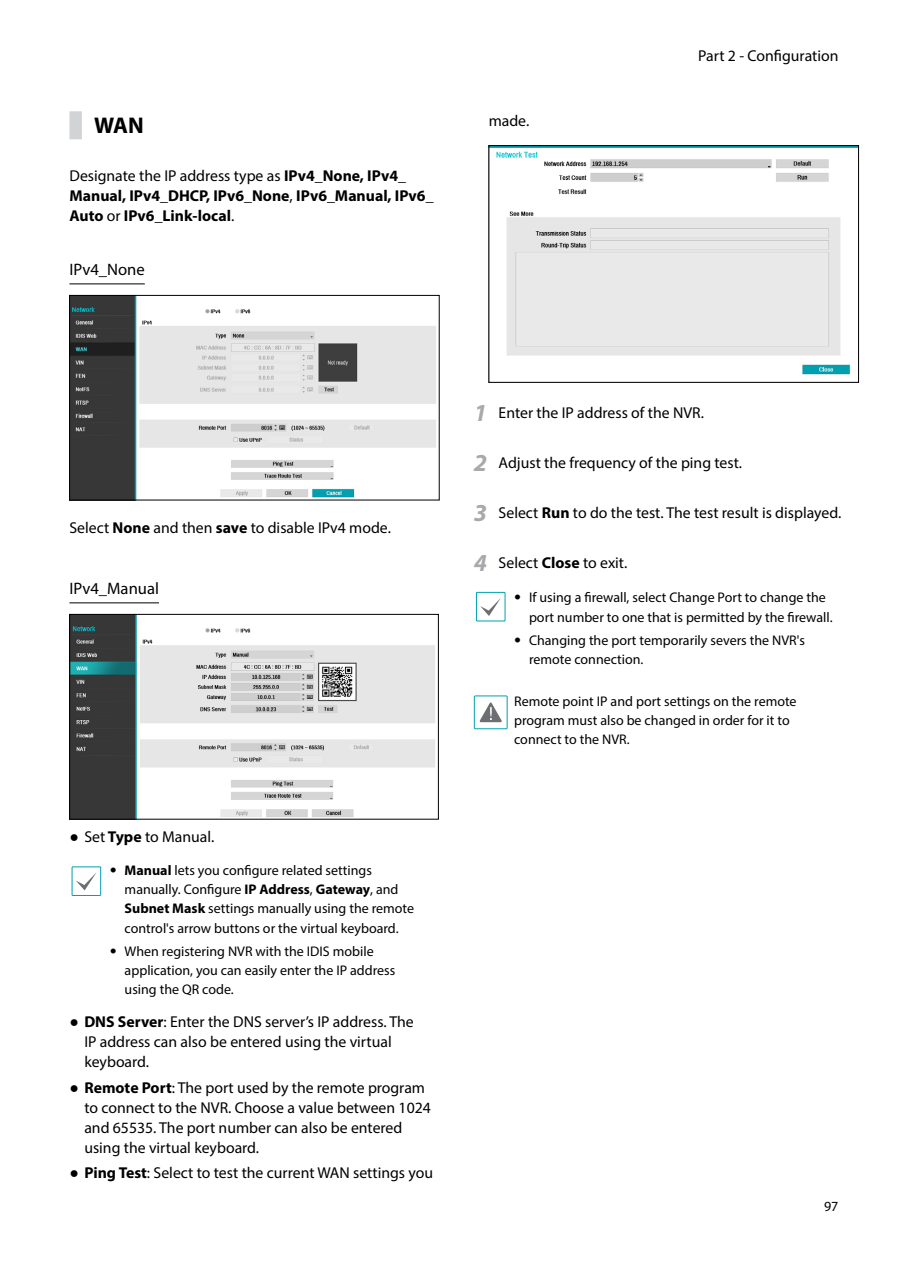
<style>
.page{position:relative;width:903px;height:1275px;background:#fff}
.page>*{position:absolute;margin:0;border:0;box-sizing:border-box;transform-origin:0 0}
.t1{font:700 22.75px "Myriad Pro";color:#000}
.t2{font:16.62px "Myriad Pro";color:#000}
.t3{font:15.75px/20.1px "Myriad Pro";color:#000}
.t4{font:700 15.75px/20.1px "Myriad Pro";color:#000}
.t5{font:14px/19.2px "Myriad Pro";color:#000}
.s1{font-weight:400}
.s2{font-weight:700}
.s3{font-family:"Arial"}
.s4{font-family:"Helvetica Neue LT Std";font-weight:100;font-stretch:condensed}
.s5{font-weight:700;font-style:italic;font-size:24.5px;color:#a7a9ac}
</style>
<div class="page">
<div style="left:69px;top:111px;width:13px;height:28px;background:#d1d3d4"></div>
<hr style="left:69px;top:283px;width:76px;height:1px;background:#000">
<hr style="left:69px;top:602px;width:90px;height:1px;background:#000">
<img style="left:71px;top:297px;width:365px;height:201px">
<div style="left:69px;top:295px;width:370px;height:205px;border:1px solid #000"></div>
<img style="left:71px;top:616px;width:364px;height:201px">
<div style="left:69px;top:614px;width:369px;height:205px;border:1px solid #000"></div>
<div style="left:72px;top:866px;width:29px;height:30px;border:1px solid #00a0af"></div>
<svg style="left:76px;top:872px;width:21px;height:18px"></svg>
<img style="left:491px;top:147px;width:366px;height:228px">
<div style="left:489px;top:145px;width:370px;height:238px;border:1px solid #000"></div>
<div style="left:476px;top:592px;width:29px;height:29px;border:1px solid #00a0af"></div>
<svg style="left:480px;top:598px;width:21px;height:18px"></svg>
<svg style="left:474px;top:695px;width:34px;height:34px"></svg>
<h1 class="t1" style="left:94px;top:110px;width:51px">WAN</h1>
<p class="t4" style="left:69px;top:165px;width:366px"><span class="s1">Designate the IP address type as</span> IPv4_None, IPv4_<br>Manual, IPv4_DHCP, IPv6_None<span class="s1">,</span> IPv6_Manual, IPv6_<br>Auto <span class="s1">or</span> IPv6_Link-local<span class="s1">.</span></p>
<p class="t2" style="left:69px;top:259px;width:77px">IPv4_None</p>
<p class="t3" style="left:489px;top:110px;width:42px">made.</p>
<p class="t3" style="left:698px;top:46px;width:142px">Part 2 - Configuration</p>
<p class="t3" style="left:69px;top:517px;width:323px">Select <span class="s2">None</span> and then <span class="s2">save</span> to disable IPv4 mode.</p>
<p class="t2" style="left:69px;top:578px;width:91px">IPv4_Manual</p>
<p class="t3" style="left:69px;top:827px;width:146px"><span class="s3">●</span> Set <span class="s2">Type</span> to Manual.</p>
<p class="t5" style="left:125px;top:860px;width:291px;text-indent:-15px"><span class="s4">•</span> <span class="s2">Manual</span> lets you configure related settings manually. Configure <span class="s2">IP Address</span>, <span class="s2">Gateway</span>, and <span class="s2">Subnet Mask</span> settings manually using the remote control's arrow buttons or the virtual keyboard.</p>
<p class="t5" style="left:125px;top:941px;width:272px;text-indent:-15px"><span class="s4">•</span> When registering NVR with the IDIS mobile application, you can easily enter the IP address using the QR code.</p>
<p class="t3" style="left:84px;top:1012px;width:331px;text-indent:-15px"><span class="s3">●</span> <span class="s2">DNS Server</span>: Enter the DNS server’s IP address. The<br>IP address can also be entered using the virtual keyboard.</p>
<p class="t3" style="left:84px;top:1077px;width:348px;text-indent:-15px"><span class="s3">●</span> <span class="s2">Remote Port</span>: The port used by the remote program to connect to the NVR. Choose a value between 1024 and 65535. The port number can also be entered using the virtual keyboard.</p>
<p class="t3" style="left:69px;top:1162px;width:365px"><span class="s3">●</span> <span class="s2">Ping Test</span>: Select to test the current WAN settings you</p>
<p class="t3" style="left:474px;top:403px;width:232px"><span class="s5">1</span> Enter the IP address of the NVR.</p>
<p class="t3" style="left:474px;top:452px;width:270px"><span class="s5">2</span> Adjust the frequency of the ping test.</p>
<p class="t3" style="left:474px;top:502px;width:369px"><span class="s5">3</span> Select <span class="s2">Run</span> to do the test. The test result is displayed.</p>
<p class="t3" style="left:474px;top:552px;width:155px"><span class="s5">4</span> Select <span class="s2">Close</span> to exit.</p>
<p class="t5" style="left:529px;top:588px;width:305px;text-indent:-15px"><span class="s4">•</span> If using a firewall, select Change Port to change the port number to one that is permitted by the firewall.</p>
<p class="t5" style="left:529px;top:630px;width:277px;text-indent:-15px"><span class="s4">•</span> Changing the port temporarily severs the NVR's remote connection.</p>
<p class="t5" style="left:514px;top:691px;width:284px">Remote point IP and port settings on the remote program must also be changed in order for it to connect to the NVR.</p>
<p class="t5" style="left:824px;top:1196px;width:16px">97</p>
</div>
